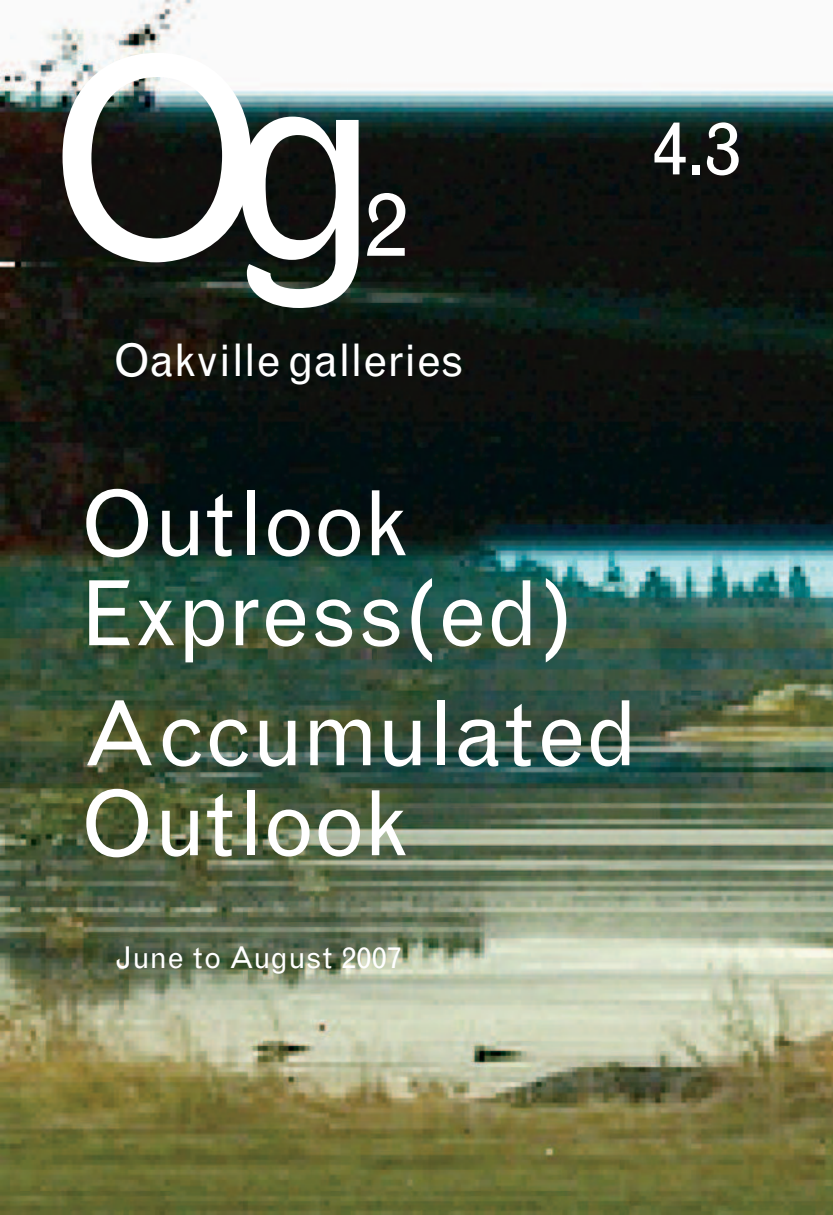
<style>
.page{position:relative;width:833px;height:1215px;background:#fff}
.page>*{position:absolute;margin:0;border:0;box-sizing:border-box;transform-origin:0 0}
.t1{font:275px "Grotesque";color:#fff}
.t2{font:90.75px "Grotesque";color:#fff}
.t3{font:90px/90px "Grotesque";letter-spacing:-.01em;color:#fff}
.t4{font:75px "Grotesque";color:#fff}
.t5{font:45px "Grotesque";letter-spacing:.005em;color:#fff}
.t6{font:30px "Grotesque";letter-spacing:.01em;color:#fff}
</style>
<div class="page">
<img style="left:0;top:0;width:832px;height:1215px">
<h1 class="t1" style="left:46px;top:57px;width:339px">Og</h1>
<p class="t2" style="left:364px;top:190px;width:45px">2</p>
<p class="t5" style="left:114px;top:343px;width:352px">Oakville galleries</p>
<p class="t4" style="left:652px;top:120px;width:90px">4.3</p>
<p class="t3" style="left:81px;top:486px;width:493px">Outlook<br>Express(ed)</p>
<p class="t3" style="left:81px;top:696px;width:558px">Accumulated<br>Outlook</p>
<p class="t6" style="left:115px;top:946px;width:288px">June to August 2007</p>
</div>
